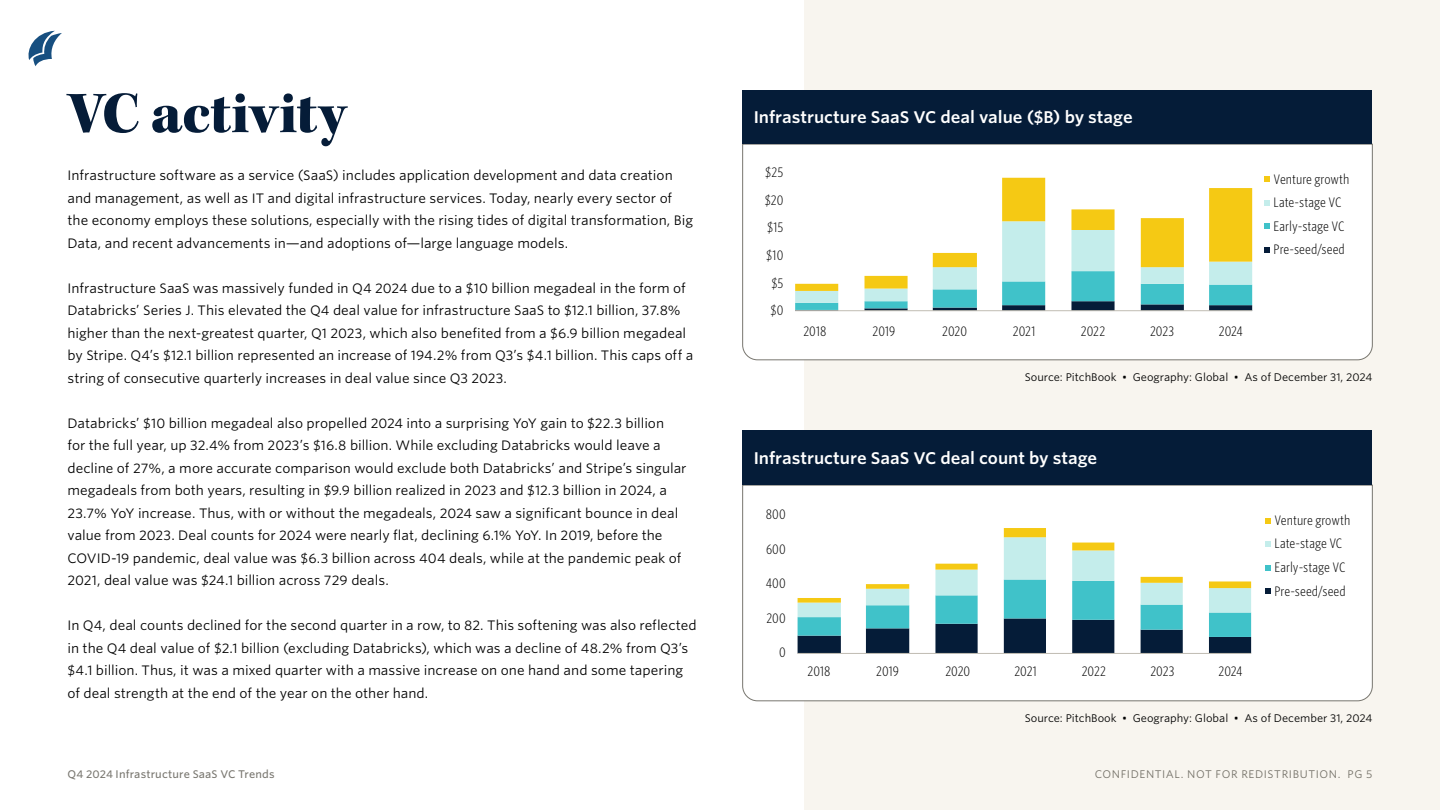
<style>
.page{position:relative;width:1440px;height:810px;background:#fff}
.page>*{position:absolute;margin:0;border:0;box-sizing:border-box;transform-origin:0 0}
.ETR_H1{font:60px "Kepler Std Black Subh";color:#051c38}
.ETR_Chart_title{font:600 16.25px "Whitney S Sm";letter-spacing:-.005em;color:#fff}
.ETR_Body_copy{font:13.12px/22.5px "Whitney S Sm";color:#000}
.t1{font:300 13.12px/23.5px "Whitney Cond S Sm";color:#000}
.ETR_Source_tag{font:10.62px "Whitney S Sm";color:#000}
.t2{font:10.62px "Whitney S Sm";letter-spacing:.055em;color:#78766f}
.t3{font:500 10.62px "Whitney S Sm";letter-spacing:.01em;color:#78766f}
</style>
<div class="page">
<svg style="left:28px;top:31px;width:34px;height:35px"></svg>
<div style="left:804px;top:0;width:636px;height:810px;background:#f8f5ef"></div>
<div style="left:742px;top:144px;width:631px;height:216px;background:#fff"></div>
<div style="left:742px;top:90px;width:630px;height:54px;background:#051c38"></div>
<svg style="left:795px;top:291px;width:457px;height:19px"></svg>
<svg style="left:795px;top:178px;width:457px;height:113px;fill:#fff"></svg>
<hr style="left:795px;top:310px;width:457px;height:1px;background:#c0bcb2">
<svg style="left:1265px;top:177px;width:5px;height:5px"></svg>
<svg style="left:1265px;top:200px;width:5px;height:5px"></svg>
<svg style="left:1265px;top:224px;width:5px;height:5px"></svg>
<svg style="left:1265px;top:247px;width:5px;height:6px"></svg>
<div style="left:742px;top:485px;width:631px;height:216px;background:#fff"></div>
<div style="left:742px;top:431px;width:630px;height:54px;background:#051c38"></div>
<svg style="left:798px;top:528px;width:453px;height:125px"></svg>
<hr style="left:798px;top:653px;width:453px;height:1px;background:#c0bcb2">
<svg style="left:1266px;top:518px;width:5px;height:6px"></svg>
<svg style="left:1266px;top:541px;width:5px;height:6px"></svg>
<svg style="left:1266px;top:565px;width:5px;height:6px"></svg>
<svg style="left:1266px;top:589px;width:5px;height:5px"></svg>
<p class="ETR_H1" style="left:68px;top:79px;width:280px">VC activity</p>
<p class="ETR_Body_copy" style="left:68px;top:164px;width:627px">Infrastructure software as a service (SaaS) includes application development and data creation and management, as well as IT and digital infrastructure services. Today, nearly every sector of the economy employs these solutions, especially with the rising tides of digital transformation, Big Data, and recent advancements in—and adoptions of—large language models.</p>
<p class="ETR_Body_copy" style="left:68px;top:277px;width:627px">Infrastructure SaaS was massively funded in Q4 2024 due to a $10 billion megadeal in the form of Databricks’ Series J. This elevated the Q4 deal value for infrastructure SaaS to $12.1 billion, 37.8% higher than the next-greatest quarter, Q1 2023, which also benefited from a $6.9 billion megadeal by Stripe. Q4’s $12.1 billion represented an increase of 194.2% from Q3’s $4.1 billion. This caps off a string of consecutive quarterly increases in deal value since Q3 2023.</p>
<p class="ETR_Body_copy" style="left:68px;top:412px;width:621px">Databricks’ $10 billion megadeal also propelled 2024 into a surprising YoY gain to $22.3 billion<br>for the full year, up 32.4% from 2023’s $16.8 billion. While excluding Databricks would leave a decline of 27%, a more accurate comparison would exclude both Databricks’ and Stripe’s singular megadeals from both years, resulting in $9.9 billion realized in 2023 and $12.3 billion in 2024, a 23.7% YoY increase. Thus, with or without the megadeals, 2024 saw a significant bounce in deal value from 2023. Deal counts for 2024 were nearly flat, declining 6.1% YoY. In 2019, before the COVID-19 pandemic, deal value was $6.3 billion across 404 deals, while at the pandemic peak of 2021, deal value was $24.1 billion across 729 deals.</p>
<p class="ETR_Body_copy" style="left:68px;top:614px;width:631px">In Q4, deal counts declined for the second quarter in a row, to 82. This softening was also reflected in the Q4 deal value of $2.1 billion (excluding Databricks), which was a decline of 48.2% from Q3’s $4.1 billion. Thus, it was a mixed quarter with a massive increase on one hand and some tapering of deal strength at the end of the year on the other hand.</p>
<p class="ETR_Chart_title" style="left:754px;top:106px;width:380px">Infrastructure SaaS VC deal value ($B) by stage</p>
<p class="t1" style="left:765px;top:160px;width:20px">$25</p>
<p class="t1" style="left:765px;top:188px;width:20px">$20</p>
<p class="t1" style="left:767px;top:215px;width:18px">$15</p>
<p class="t1" style="left:766px;top:243px;width:19px">$10</p>
<p class="t1" style="left:771px;top:271px;width:13px">$5</p>
<p class="t1" style="left:771px;top:299px;width:14px">$0</p>
<p class="t1" style="left:803px;top:319px;width:24px">2018</p>
<p class="t1" style="left:873px;top:319px;width:24px">2019</p>
<p class="t1" style="left:942px;top:319px;width:26px">2020</p>
<p class="t1" style="left:1013px;top:319px;width:24px">2021</p>
<p class="t1" style="left:1081px;top:319px;width:26px">2022</p>
<p class="t1" style="left:1150px;top:319px;width:26px">2023</p>
<p class="t1" style="left:1219px;top:319px;width:26px">2024</p>
<p class="t1" style="left:1274px;top:167px;width:77px">Venture growth<br>Late-stage VC<br>Early-stage VC<br>Pre-seed/seed</p>
<p class="ETR_Source_tag" style="left:1025px;top:370px;width:349px">Source: PitchBook • Geography: Global • As of December 31, 2024</p>
<p class="ETR_Chart_title" style="left:754px;top:447px;width:345px">Infrastructure SaaS VC deal count by stage</p>
<p class="t1" style="left:766px;top:503px;width:21px">800</p>
<p class="t1" style="left:766px;top:537px;width:21px">600</p>
<p class="t1" style="left:766px;top:571px;width:22px">400</p>
<p class="t1" style="left:766px;top:606px;width:21px">200</p>
<p class="t1" style="left:779px;top:640px;width:8px">0</p>
<p class="t1" style="left:808px;top:659px;width:24px">2018</p>
<p class="t1" style="left:876px;top:659px;width:24px">2019</p>
<p class="t1" style="left:945px;top:659px;width:26px">2020</p>
<p class="t1" style="left:1014px;top:659px;width:24px">2021</p>
<p class="t1" style="left:1082px;top:659px;width:26px">2022</p>
<p class="t1" style="left:1150px;top:659px;width:26px">2023</p>
<p class="t1" style="left:1219px;top:659px;width:26px">2024</p>
<p class="t1" style="left:1275px;top:508px;width:77px">Venture growth<br>Late-stage VC<br>Early-stage VC<br>Pre-seed/seed</p>
<p class="ETR_Source_tag" style="left:1025px;top:711px;width:349px">Source: PitchBook • Geography: Global • As of December 31, 2024</p>
<p class="t3" style="left:68px;top:767px;width:209px">Q4 2024 Infrastructure SaaS VC Trends</p>
<p class="t2" style="left:1095px;top:767px;width:279px">CONFIDENTIAL. NOT FOR REDISTRIBUTION. PG 5</p>
</div>
